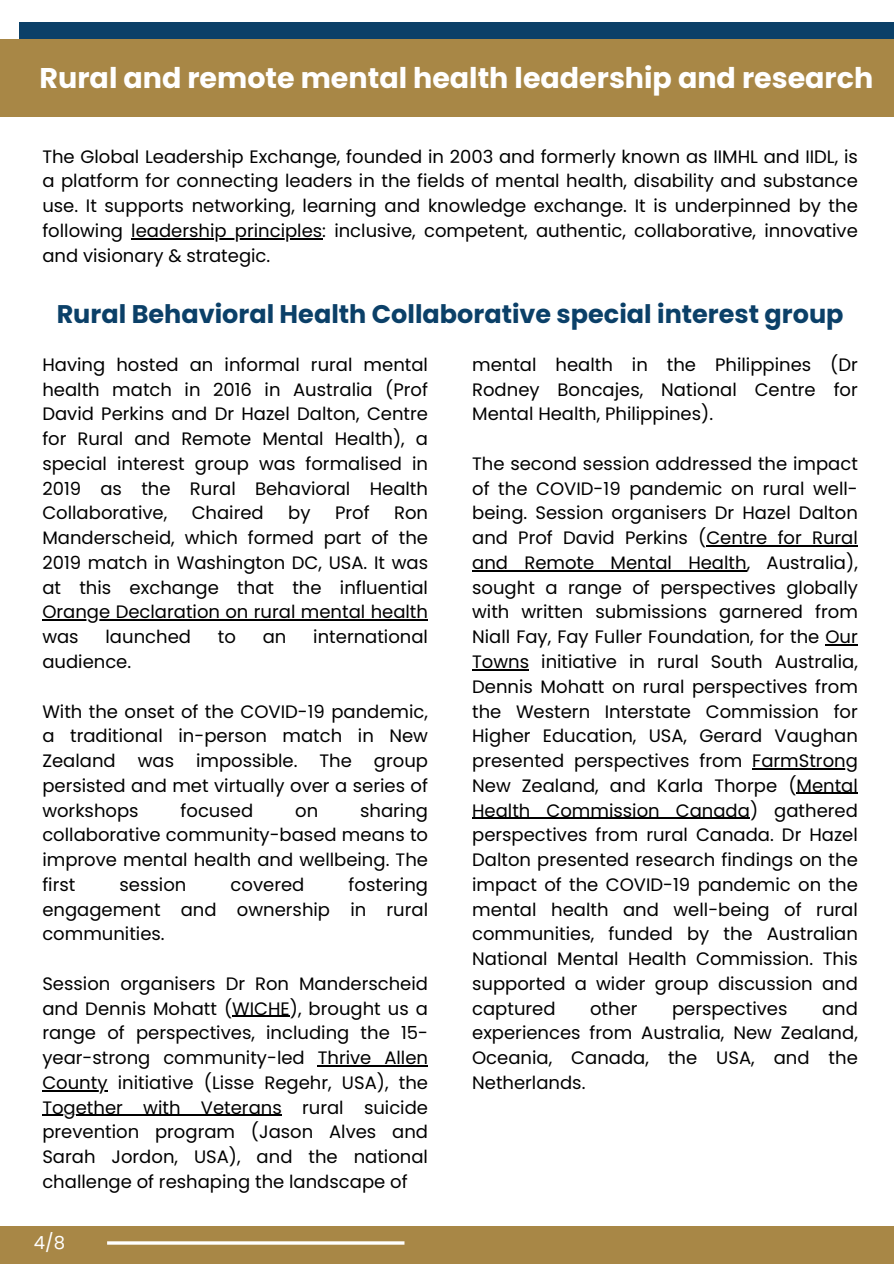
<style>
.page{position:relative;width:894px;height:1264px;background:#fff}
.page>*{position:absolute;margin:0;border:0;box-sizing:border-box;transform-origin:0 0}
.t1{font:700 28.5px "Poppins";color:#fff}
.t2{font:700 25.5px "Poppins";color:#0b4068}
.t3{font:18px/24.8px "Poppins";color:#000;text-align:justify}
.t4{font:18px "Poppins";color:#fff}
</style>
<div class="page">
<hr style="left:42px;top:619px;width:386px;height:1px;background:#000">
<hr style="left:232px;top:1015px;width:58px;height:1px;background:#000">
<hr style="left:317px;top:1065px;width:111px;height:1px;background:#000">
<hr style="left:42px;top:1090px;width:65px;height:1px;background:#000">
<hr style="left:42px;top:1114px;width:240px;height:1px;background:#000">
<hr style="left:131px;top:238px;width:191px;height:1px;background:#000">
<hr style="left:706px;top:545px;width:151px;height:1px;background:#000">
<hr style="left:472px;top:570px;width:274px;height:1px;background:#000">
<hr style="left:825px;top:644px;width:32px;height:1px;background:#000">
<hr style="left:472px;top:669px;width:57px;height:1px;background:#000">
<hr style="left:752px;top:768px;width:105px;height:1px;background:#000">
<hr style="left:796px;top:793px;width:61px;height:1px;background:#000">
<hr style="left:472px;top:817px;width:277px;height:1px;background:#000">
<div style="left:0;top:1225px;width:893px;height:38px;background:#a88746"></div>
<hr style="left:107px;top:1241px;width:297px;height:3px;background:#fff">
<div style="left:19px;top:22px;width:874px;height:83px;background:#0b4068"></div>
<div style="left:0;top:39px;width:893px;height:78px;background:#a88746"></div>
<h1 class="t1" style="left:40px;top:58px;width:835px">Rural and remote mental health leadership and research</h1>
<p class="t3" style="left:42px;top:144px;width:816px">The Global Leadership Exchange, founded in 2003 and formerly known as IIMHL and IIDL, is a platform for connecting leaders in the fields of mental health, disability and substance use. It supports networking, learning and knowledge exchange. It is underpinned by the following</p>
<p class="t3" style="left:42px;top:218px;width:816px;text-indent:89px">leadership principles: inclusive, competent, authentic, collaborative, innovative and visionary &amp; strategic.</p>
<h1 class="t2" style="left:57px;top:296px;width:788px">Rural Behavioral Health Collaborative special interest group</h1>
<p class="t3" style="left:42px;top:352px;width:387px">Having hosted an informal rural mental health match in 2016 in Australia (Prof David Perkins and Dr Hazel Dalton, Centre for Rural and Remote Mental Health), a special interest group was formalised in 2019 as the Rural Behavioral Health Collaborative,</p>
<h3 class="t3" style="left:472px;top:352px;width:387px">mental health in the Philippines (Dr Rodney Boncajes, National Centre for Mental Health, Philippines).</h3>
<p class="t3" style="left:472px;top:451px;width:387px">The second session addressed the impact of the COVID-19 pandemic on rural well&shy;being. Session organisers Dr Hazel Dalton and Prof David Perkins (Centre for Rural and Remote Mental Health, Australia), sought a range of perspectives globally with written submissions garnered from Niall Fay, Fay Fuller Foundation, for the Our Towns initiative in rural South Australia, Dennis Mohatt on rural perspectives from the Western Interstate Commission for Higher Education, USA, Gerard Vaughan presented perspectives from FarmStrong New Zealand, and Karla Thorpe (Mental Health Commission Canada) gathered perspectives from rural Canada. Dr Hazel Dalton presented research findings on the impact of the COVID-19 pandemic on the mental health and well-being of rural communities, funded by the Australian National Mental Health Commission. This supported a wider group discussion and captured</p>
<p class="t3" style="left:192px;top:500px;width:74px">Chaired</p>
<p class="t3" style="left:288px;top:500px;width:24px">by</p>
<p class="t3" style="left:335px;top:500px;width:36px">Prof</p>
<p class="t3" style="left:42px;top:500px;width:387px;text-indent:351px">Ron Manderscheid, which formed part of the 2019 match in Washington DC, USA. It was at this exchange that the influential</p>
<h2 class="t3" style="left:42px;top:599px;width:387px">Orange Declaration on rural mental health was</h2>
<h2 class="t3" style="left:105px;top:624px;width:87px">launched</h2>
<h2 class="t3" style="left:218px;top:624px;width:20px">to</h2>
<h2 class="t3" style="left:263px;top:624px;width:25px">an</h2>
<h2 class="t3" style="left:313px;top:624px;width:116px">international</h2>
<h2 class="t3" style="left:42px;top:649px;width:90px">audience.</h2>
<h2 class="t3" style="left:42px;top:698px;width:387px">With the onset of the COVID-19 pandemic, a traditional in-person match in New Zealand was impossible. The group persisted and met virtually over a series of workshops</h2>
<h2 class="t3" style="left:180px;top:797px;width:74px">focused</h2>
<h2 class="t3" style="left:295px;top:797px;width:25px">on</h2>
<h2 class="t3" style="left:42px;top:797px;width:387px;text-indent:317px">sharing collaborative community-based means to improve mental health and wellbeing. The first</h2>
<h2 class="t3" style="left:42px;top:872px;width:387px;text-indent:306px">fostering engagement and ownership in rural communities.</h2>
<p class="t3" style="left:42px;top:971px;width:387px">Session organisers Dr Ron Manderscheid and Dennis Mohatt (WICHE), brought us a range of perspectives, including the 15- year-strong community-led Thrive Allen</p>
<p class="t3" style="left:42px;top:1070px;width:387px">County initiative (Lisse Regehr, USA), the</p>
<p class="t3" style="left:42px;top:1094px;width:387px">Together with Veterans rural suicide prevention program (Jason Alves and Sarah Jordon, USA), and the national challenge of reshaping the landscape of</p>
<h2 class="t3" style="left:119px;top:872px;width:68px">session</h2>
<h2 class="t3" style="left:230px;top:872px;width:75px">covered</h2>
<p class="t3" style="left:590px;top:995px;width:49px">other</p>
<p class="t3" style="left:672px;top:995px;width:117px">perspectives</p>
<p class="t3" style="left:472px;top:995px;width:387px;text-indent:350px">and experiences from Australia, New Zealand, Oceania, Canada, the USA, and the Netherlands.</p>
<p class="t4" style="left:34px;top:1229px;width:33px">4/8</p>
</div>
